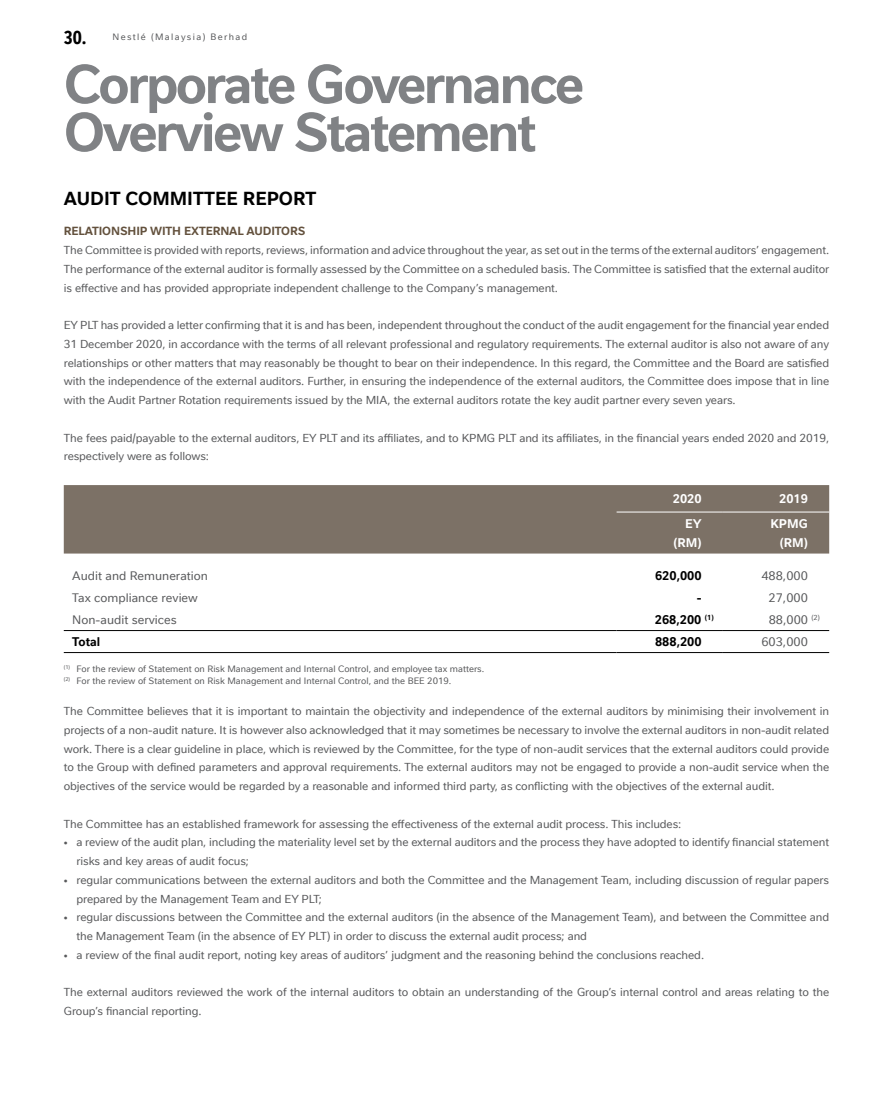
<style>
.page{position:relative;width:893px;height:1106px;background:#fff}
.page>*{position:absolute;margin:0;border:0;box-sizing:border-box;transform-origin:0 0}
.t1{font:700 52.5px/48px "Nestle Text TF";letter-spacing:-.05em;color:#808285}
.t2{font:700 18px "Nestle Text TF";color:#000}
.t3{font:12px "Nestle Text TF";color:#58595b}
.t4{font:700 12px "Nestle Text TF";color:#000}
.t5{font:700 12px/19.5px "Nestle Text TF";color:#fff;text-align:right}
.t6{font:11.25px/18.8px "Nestle Text TF";letter-spacing:-.01em;color:#58595b}
.t7{font:700 11.25px "Nestle Text TF";letter-spacing:-.01em;color:#63513d}
.t8{font:9px/12px "Nestle Text TF";color:#58595b}
.t9{font:9px "Nestle Text TF";letter-spacing:.15em;color:#58595b}
.s1{font-weight:700;font-stretch:condensed;font-size:18px;color:#000}
</style>
<div class="page">
<div style="left:64px;top:485px;width:765px;height:68px;background:#7c7166"></div>
<hr style="left:64px;top:630px;width:553px;height:1px;background:#000">
<hr style="left:617px;top:630px;width:106px;height:1px;background:#000">
<hr style="left:723px;top:630px;width:106px;height:1px;background:#000">
<hr style="left:64px;top:652px;width:553px;height:1px;background:#000">
<hr style="left:617px;top:652px;width:106px;height:1px;background:#000">
<hr style="left:723px;top:652px;width:106px;height:1px;background:#000">
<hr style="left:617px;top:511px;width:106px;height:1px;background:#fff">
<hr style="left:723px;top:511px;width:106px;height:1px;background:#fff">
<p class="t9" style="left:64px;top:31px;width:185px"><span class="s1">30.</span> Nestlé (Malaysia) Berhad</p>
<h1 class="t1" style="left:64px;top:57px;width:522px">Corporate Governance<br>Overview Statement</h1>
<h2 class="t2" style="left:64px;top:185px;width:254px">AUDIT COMMITTEE REPORT</h2>
<p class="t7" style="left:64px;top:223px;width:243px">RELATIONSHIP WITH EXTERNAL AUDITORS</p>
<p class="t6" style="left:64px;top:240px;width:767px;text-align:justify">The Committee is provided with reports, reviews, information and advice throughout the year, as set out in the terms of the external auditors’ engagement.<br>The performance of the external auditor is formally assessed by the Committee on a scheduled basis. The Committee is satisfied that the external auditor is effective and has provided appropriate independent challenge to the Company’s management.</p>
<p class="t6" style="left:64px;top:315px;width:767px;text-align:justify">EY PLT has provided a letter confirming that it is and has been, independent throughout the conduct of the audit engagement for the financial year ended 31 December 2020, in accordance with the terms of all relevant professional and regulatory requirements. The external auditor is also not aware of any relationships or other matters that may reasonably be thought to bear on their independence. In this regard, the Committee and the Board are satisfied with the independence of the external auditors. Further, in ensuring the independence of the external auditors, the Committee does impose that in line with the Audit Partner Rotation requirements issued by the MIA, the external auditors rotate the key audit partner every seven years.</p>
<p class="t6" style="left:64px;top:427px;width:767px">The fees paid/payable to the external auditors, EY PLT and its affiliates, and to KPMG PLT and its affiliates, in the financial years ended 2020 and 2019, respectively were as follows:</p>
<p class="t5" style="left:673px;top:488px;width:30px">2020</p>
<p class="t5" style="left:779px;top:488px;width:30px">2019</p>
<p class="t5" style="left:673px;top:513px;width:30px">EY (RM)</p>
<p class="t5" style="left:770px;top:513px;width:39px">KPMG (RM)</p>
<p class="t3" style="left:72px;top:567px;width:137px">Audit and Remuneration</p>
<p class="t4" style="left:655px;top:567px;width:48px">620,000</p>
<p class="t3" style="left:761px;top:567px;width:48px">488,000</p>
<p class="t3" style="left:72px;top:589px;width:127px">Tax compliance review</p>
<p class="t4" style="left:697px;top:589px;width:6px">-</p>
<p class="t3" style="left:769px;top:589px;width:41px">27,000</p>
<p class="t3" style="left:72px;top:611px;width:106px">Non-audit services</p>
<p class="t4" style="left:655px;top:611px;width:60px">268,200 <sup>(1)</sup></p>
<p class="t3" style="left:769px;top:611px;width:53px">88,000 <sup>(2)</sup></p>
<p class="t4" style="left:72px;top:633px;width:30px">Total</p>
<p class="t4" style="left:655px;top:633px;width:48px">888,200</p>
<p class="t3" style="left:761px;top:633px;width:48px">603,000</p>
<p class="t8" style="left:64px;top:662px;width:422px"><sup>(1)</sup> For the review of Statement on Risk Management and Internal Control, and employee tax matters. <sup>(2)</sup> For the review of Statement on Risk Management and Internal Control, and the BEE 2019.</p>
<p class="t6" style="left:64px;top:701px;width:767px;text-align:justify">The Committee believes that it is important to maintain the objectivity and independence of the external auditors by minimising their involvement in projects of a non-audit nature. It is however also acknowledged that it may sometimes be necessary to involve the external auditors in non-audit related work. There is a clear guideline in place, which is reviewed by the Committee, for the type of non-audit services that the external auditors could provide to the Group with defined parameters and approval requirements. The external auditors may not be engaged to provide a non-audit service when the objectives of the service would be regarded by a reasonable and informed third party, as conflicting with the objectives of the external audit.</p>
<p class="t6" style="left:64px;top:813px;width:619px">The Committee has an established framework for assessing the effectiveness of the external audit process. This includes:</p>
<p class="t6" style="left:77px;top:832px;width:754px;text-indent:-13px">• a review of the audit plan, including the materiality level set by the external auditors and the process they have adopted to identify financial statement risks and key areas of audit focus;</p>
<p class="t6" style="left:77px;top:869px;width:754px;text-indent:-13px">• regular communications between the external auditors and both the Committee and the Management Team, including discussion of regular papers prepared by the Management Team and EY PLT;</p>
<p class="t6" style="left:77px;top:907px;width:754px;text-indent:-13px">• regular discussions between the Committee and the external auditors (in the absence of the Management Team), and between the Committee and the Management Team (in the absence of EY PLT) in order to discuss the external audit process; and</p>
<p class="t6" style="left:64px;top:944px;width:642px">• a review of the final audit report, noting key areas of auditors’ judgment and the reasoning behind the conclusions reached.</p>
<p class="t6" style="left:64px;top:982px;width:767px">The external auditors reviewed the work of the internal auditors to obtain an understanding of the Group’s internal control and areas relating to the<br>Group’s financial reporting.</p>
</div>
